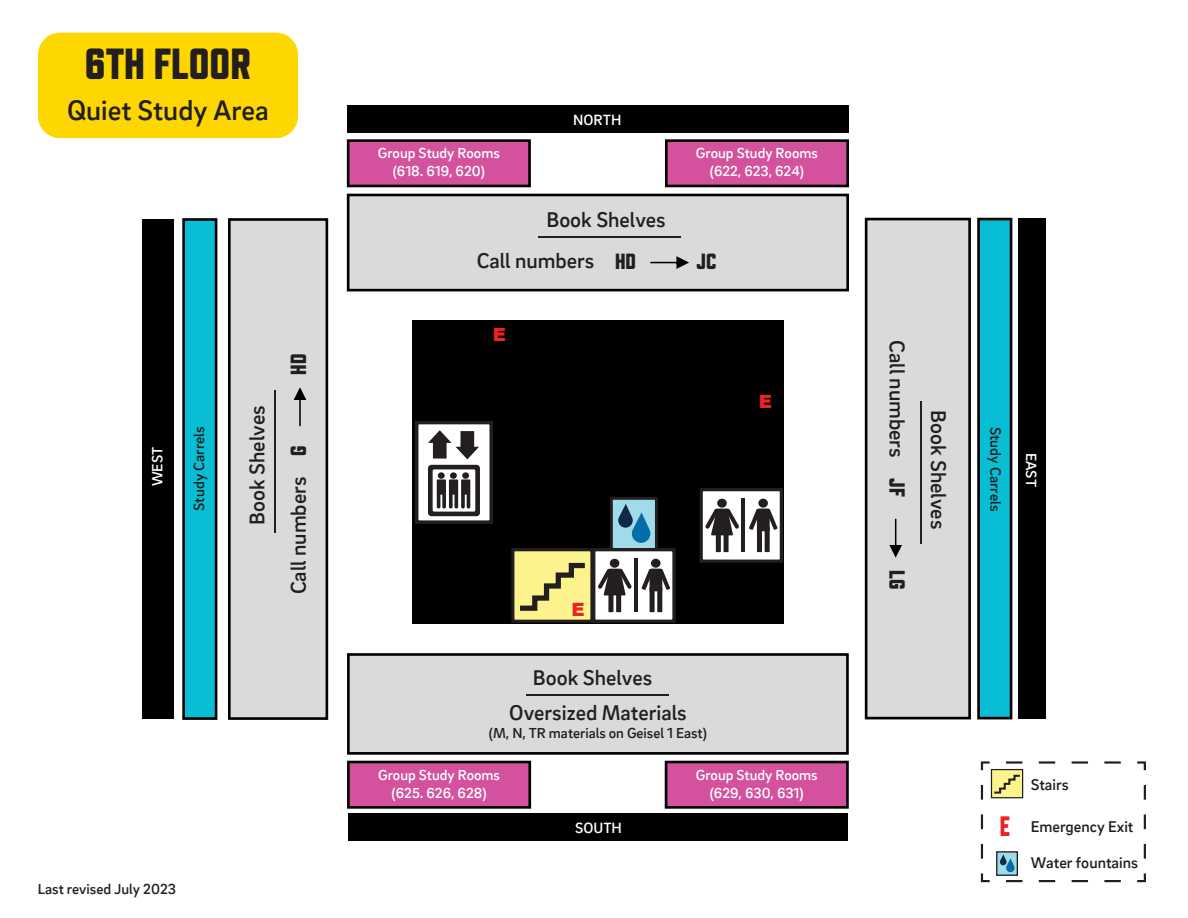
<style>
.page{position:relative;width:1188px;height:918px;background:#fff}
.page>*{position:absolute;margin:0;border:0;box-sizing:border-box;transform-origin:0 0}
.t1{font:800 43.5px "Refrigerator Deluxe";color:#231f20}
.t2{font:500 29.1px "Brix Sans";color:#231f20}
.t3{font:800 28.05px "Refrigerator Deluxe";color:#ed2224;scale:.89 1}
.t4{font:500 21.9px/41.2px "Brix Sans";color:#231f20}
.t5{font:800 21.9px "Refrigerator Deluxe";color:#231f20}
.t6{font:900 18.3px "Arial";color:#ed2224}
.t7{font:500 16.05px "Brix Sans";color:#231f20}
.t8{font:500 15.3px "Brix Sans";color:#231f20}
.t9{font:500 15.3px "Brix Sans";color:#fff}
.t10{font:500 15px/17.9px "Brix Sans";color:#fff;text-align:center}
.t11{font:500 15px "Brix Sans";color:#231f20}
.s1{font-family:"Refrigerator Deluxe";font-weight:800}
</style>
<div class="page">
<div style="left:142px;top:219px;width:31px;height:500px;background:#000"></div>
<div style="left:347px;top:194px;width:502px;height:97px;background:#d9dad9;border:3px solid #000"></div>
<hr style="left:538px;top:237px;width:143px;height:1px;background:#231f20">
<svg style="left:650px;top:256px;width:39px;height:13px"></svg>
<div style="left:1018px;top:219px;width:28px;height:500px;background:#000"></div>
<div style="left:348px;top:813px;width:499px;height:28px;background:#000"></div>
<div style="left:347px;top:105px;width:502px;height:28px;background:#000"></div>
<div style="left:865px;top:218px;width:106px;height:501px;background:#d9dad9;border:3px solid #000"></div>
<div style="left:347px;top:653px;width:502px;height:102px;background:#d9dad9;border:3px solid #000"></div>
<div style="left:228px;top:218px;width:100px;height:502px;background:#d9dad9;border:3px solid #000"></div>
<hr style="left:274px;top:390px;width:2px;height:143px;background:#231f20">
<svg style="left:294px;top:387px;width:12px;height:39px"></svg>
<hr style="left:527px;top:694px;width:142px;height:2px;background:#231f20">
<hr style="left:920px;top:402px;width:2px;height:142px;background:#231f20">
<svg style="left:889px;top:519px;width:13px;height:39px"></svg>
<div style="left:412px;top:321px;width:372px;height:303px;background:#000"></div>
<div style="left:415px;top:421px;width:78px;height:103px;background:#fff;border:4px solid #231f20"></div>
<svg style="left:428px;top:430px;width:51px;height:29px"></svg>
<svg style="left:428px;top:465px;width:52px;height:51px"></svg>
<div style="left:592px;top:548px;width:84px;height:75px;background:#fff;border:3px solid #231f20"></div>
<div style="left:651px;top:559px;width:10px;height:9px;background:#231f20;border-radius:50%"></div>
<div style="left:610px;top:559px;width:9px;height:9px;background:#231f20;border-radius:50%"></div>
<hr style="left:634px;top:559px;width:3px;height:53px;background:#231f20">
<svg style="left:641px;top:569px;width:29px;height:43px"></svg>
<svg style="left:598px;top:568px;width:34px;height:44px"></svg>
<div style="left:700px;top:488px;width:83px;height:75px;background:#fff;border:3px solid #231f20"></div>
<div style="left:758px;top:499px;width:10px;height:9px;background:#231f20;border-radius:50%"></div>
<div style="left:717px;top:499px;width:10px;height:9px;background:#231f20;border-radius:50%"></div>
<hr style="left:741px;top:499px;width:4px;height:53px;background:#231f20">
<svg style="left:749px;top:509px;width:29px;height:43px"></svg>
<svg style="left:705px;top:508px;width:34px;height:44px"></svg>
<div style="left:511px;top:548px;width:83px;height:75px;background:#fcf38d;border:3px solid #231f20"></div>
<svg style="left:520px;top:562px;width:65px;height:49px"></svg>
<div style="left:610px;top:497px;width:48px;height:54px;background:#9fdbe9;border:3px solid #231f20"></div>
<svg style="left:618px;top:504px;width:32px;height:39px"></svg>
<div style="left:347px;top:139px;width:184px;height:48px;background:#d3519d;border:3px solid #000"></div>
<div style="left:665px;top:139px;width:184px;height:48px;background:#d3519d;border:3px solid #000"></div>
<div style="left:347px;top:761px;width:184px;height:48px;background:#d3519d;border:3px solid #000"></div>
<div style="left:665px;top:761px;width:184px;height:48px;background:#d3519d;border:3px solid #000"></div>
<div style="left:182px;top:218px;width:35px;height:502px;background:#08bed5;border:3px solid #000"></div>
<div style="left:977px;top:218px;width:35px;height:501px;background:#08bed5;border:3px solid #000"></div>
<svg style="left:1137px;top:761px;width:9px;height:10px"></svg>
<svg style="left:1137px;top:785px;width:9px;height:98px"></svg>
<svg style="left:980px;top:761px;width:141px;height:122px"></svg>
<div style="left:38px;top:33px;width:260px;height:105px;background:#fed600;border-radius:22px"></div>
<h1 class="t1" style="left:85px;top:38px;width:168px">6TH FLOOR</h1>
<h2 class="t2" style="left:67px;top:91px;width:203px">Quiet Study Area</h2>
<p class="t9" style="left:573px;top:110px;width:50px">NORTH</p>
<p class="t10" style="left:378px;top:144px;width:124px">Group Study Rooms (618. 619, 620)</p>
<p class="t10" style="left:696px;top:144px;width:124px">Group Study Rooms (622, 623, 624)</p>
<h3 class="t4" style="left:477px;top:198px;width:191px;text-indent:70px">Book Shelves<br>Call numbers <span class="s1">HD</span></h3>
<h3 class="t5" style="left:697px;top:248px;width:21px">JC</h3>
<p class="t9" style="left:148px;top:486px;width:41px;rotate:-90deg">WEST</p>
<p class="t6" style="left:493px;top:321px;width:15px">E</p>
<h3 class="t4" style="left:960px;top:340px;width:191px;text-indent:70px;rotate:90deg">Book Shelves<br>Call numbers</h3>
<h3 class="t5" style="left:286px;top:375px;width:23px;rotate:-90deg">HD</h3>
<p class="t6" style="left:759px;top:388px;width:15px">E</p>
<h3 class="t4" style="left:236px;top:594px;width:191px;text-indent:70px;rotate:-90deg">Book Shelves<br>Call numbers</h3>
<p class="t8" style="left:189px;top:511px;width:86px;rotate:-90deg">Study Carrels</p>
<p class="t8" style="left:1005px;top:427px;width:86px;rotate:90deg">Study Carrels</p>
<h3 class="t5" style="left:286px;top:456px;width:12px;rotate:-90deg">G</h3>
<h3 class="t5" style="left:910px;top:478px;width:20px;rotate:90deg">JF</h3>
<h3 class="t5" style="left:910px;top:570px;width:21px;rotate:90deg">LG</h3>
<p class="t6" style="left:572px;top:596px;width:15px">E</p>
<p class="t9" style="left:1041px;top:453px;width:36px;rotate:90deg">EAST</p>
<p class="t11" style="left:38px;top:879px;width:140px">Last revised July 2023</p>
<h3 class="t4" style="left:509px;top:659px;width:179px;line-height:35.1px;text-align:center">Book Shelves<br>Oversized Materials</h3>
<p class="t11" style="left:489px;top:723px;width:219px">(M, N, TR materials on Geisel 1 East)</p>
<p class="t10" style="left:378px;top:765px;width:124px">Group Study Rooms (625. 626, 628)</p>
<p class="t10" style="left:696px;top:765px;width:124px">Group Study Rooms (629, 630, 631)</p>
<p class="t9" style="left:575px;top:818px;width:48px">SOUTH</p>
<h3 class="t3" style="left:1000px;top:809px;width:13px">E</h3>
<p class="t7" style="left:1031px;top:774px;width:40px">Stairs</p>
<p class="t7" style="left:1031px;top:816px;width:104px">Emergency Exit</p>
<p class="t7" style="left:1031px;top:852px;width:109px">Water fountains</p>
</div>
